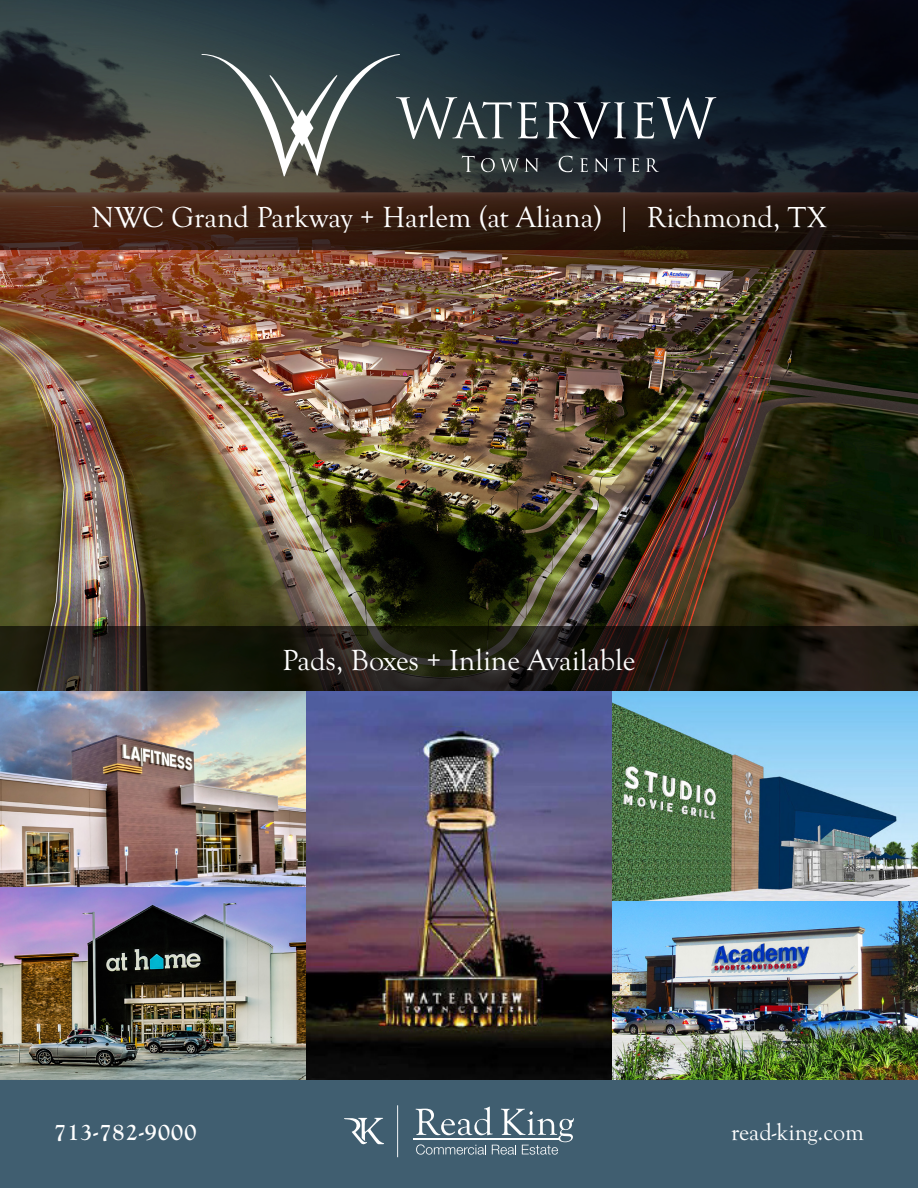
<style>
.page{position:relative;width:918px;height:1188px;background:#fff}
.page>*{position:absolute;margin:0;border:0;box-sizing:border-box;transform-origin:0 0}
.t1{font:30px "Goudy Old Sty";color:#fff}
.t2{font:24px "Goudy Old Sty";color:#fff}
.t3{font:700 24px "Goudy Old Sty";letter-spacing:.05em;color:#fff}
</style>
<div class="page">
<img style="left:0;top:250px;width:918px;height:376px">
<img style="left:0;top:691px;width:306px;height:389px">
<img style="left:612px;top:901px;width:306px;height:179px">
<img style="left:612px;top:691px;width:306px;height:210px">
<img style="left:306px;top:691px;width:306px;height:389px">
<svg style="left:0;top:0;width:918px;height:250px;background:#272527"></svg>
<svg style="left:0;top:626px;width:918px;height:65px;background:#1d1a11"></svg>
<div style="left:0;top:1080px;width:918px;height:108px;background:#405e70"></div>
<svg style="left:202px;top:54px;width:514px;height:122px;background:#3e494d"></svg>
<hr style="left:413px;top:1138px;width:146px;height:2px;background:#fff">
<svg style="left:416px;top:1107px;width:158px;height:48px"></svg>
<svg style="left:397px;top:1105px;width:1px;height:52px"></svg>
<svg style="left:344px;top:1118px;width:40px;height:26px"></svg>
<p class="t1" style="left:92px;top:201px;width:736px">NWC Grand Parkway + Harlem (at Aliana) | Richmond, TX</p>
<p class="t1" style="left:283px;top:643px;width:354px">Pads, Boxes + Inline Available</p>
<p class="t3" style="left:54px;top:1118px;width:144px">713-782-9000</p>
<p class="t2" style="left:731px;top:1119px;width:134px">read-king.com</p>
</div>
